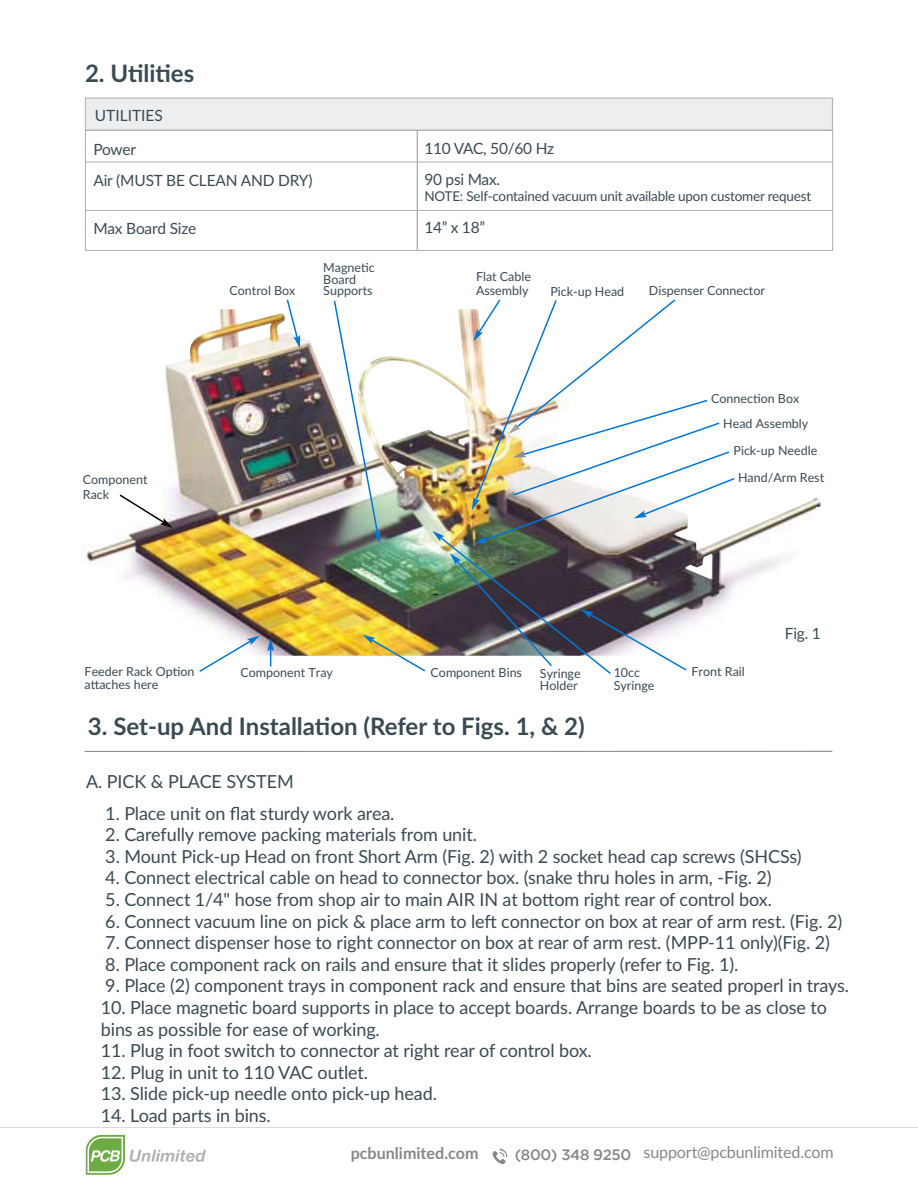
<style>
.page{position:relative;width:918px;height:1188px;background:#fff}
.page>*{position:absolute;margin:0;border:0;box-sizing:border-box;transform-origin:0 0}
.t1{font:700 24px "Lato";color:#3a4a53}
.t2{font:18px/21.6px "Lato";letter-spacing:-.005em;color:#3a4a53}
.t3{font:16.05px "Lato";letter-spacing:-.01em;color:#88868a}
.t4{font:700 16.05px "Lato";color:#88868a}
.t5{font:15.45px/31.8px "Lato";letter-spacing:-.01em;color:#3a4a53}
.t6{font:13.5px "Lato";letter-spacing:-.015em;color:#3a4a53}
.t7{font:12.45px/12.5px "Lato";color:#3a4a53}
</style>
<div class="page">
<div style="left:85px;top:98px;width:748px;height:33px;background:#eceeef;border:1px solid #afadb4"></div>
<svg style="left:86px;top:1135px;width:120px;height:40px"></svg>
<hr style="left:0;top:1127px;width:918px;height:1px;background:#d8d9dd">
<svg style="left:493px;top:1148px;width:14px;height:16px"></svg>
<hr style="left:85px;top:751px;width:747px;height:1px;background:#818181">
<div style="left:417px;top:130px;width:416px;height:121px;border:1px solid #afadb4"></div>
<div style="left:85px;top:130px;width:333px;height:121px;border:1px solid #afadb4"></div>
<hr style="left:85px;top:162px;width:748px;height:1px;background:#afadb4">
<hr style="left:85px;top:210px;width:748px;height:1px;background:#afadb4">
<img style="left:84px;top:309px;width:737px;height:347px">
<svg style="left:286px;top:299px;width:14px;height:49px"></svg>
<img style="left:333px;top:299px;width:403px;height:375px">
<svg style="left:118px;top:493px;width:55px;height:35px"></svg>
<svg style="left:267px;top:638px;width:7px;height:28px"></svg>
<svg style="left:198px;top:636px;width:62px;height:36px"></svg>
<h1 class="t1" style="left:85px;top:56px;width:111px">2. Utilities</h1>
<p class="t5" style="left:95px;top:98px;width:69px">UTILITIES</p>
<p class="t5" style="left:93px;top:132px;width:221px">Power<br>Air (MUST BE CLEAN AND DRY)</p>
<p class="t5" style="left:93px;top:212px;width:104px">Max Board Size</p>
<p class="t7" style="left:323px;top:261px;width:53px;line-height:11.4px">Magnetic<br>Board</p>
<p class="t7" style="left:83px;top:471px;width:66px;line-height:15px">Component<br>Rack</p>
<p class="t7" style="left:230px;top:284px;width:68px">Control Box</p>
<p class="t7" style="left:323px;top:284px;width:51px">Supports</p>
<p class="t5" style="left:424px;top:131px;width:131px">110 VAC, 50/60 Hz<br>90 psi Max.</p>
<p class="t6" style="left:424px;top:187px;width:388px">NOTE: Self-contained vacuum unit available upon customer request</p>
<p class="t5" style="left:424px;top:211px;width:62px">14” x 18”</p>
<p class="t7" style="left:476px;top:269px;width:56px;line-height:14px">Flat Cable<br>Assembly</p>
<p class="t7" style="left:550px;top:285px;width:75px">Pick-up Head</p>
<p class="t7" style="left:649px;top:284px;width:118px">Dispenser Connector</p>
<p class="t7" style="left:711px;top:391px;width:90px">Connection Box</p>
<p class="t7" style="left:723px;top:416px;width:87px">Head Assembly</p>
<p class="t7" style="left:734px;top:443px;width:85px">Pick-up Needle</p>
<p class="t7" style="left:738px;top:471px;width:88px">Hand/Arm Rest</p>
<p class="t7" style="left:85px;top:665px;width:111px;line-height:13.2px">Feeder Rack Option attaches here</p>
<p class="t7" style="left:241px;top:665px;width:94px">Component Tray</p>
<p class="t7" style="left:431px;top:666px;width:93px">Component Bins</p>
<p class="t7" style="left:692px;top:665px;width:55px">Front Rail</p>
<p class="t7" style="left:614px;top:666px;width:42px">10cc<br>Syringe</p>
<p class="t7" style="left:540px;top:666px;width:42px">Syringe<br>Holder</p>
<p class="t5" style="left:785px;top:617px;width:37px">Fig. 1</p>
<h1 class="t1" style="left:88px;top:709px;width:498px">3. Set-up And Installation (Refer to Figs. 1, &amp; 2)</h1>
<p class="t2" style="left:86px;top:770px;width:209px">A. PICK &amp; PLACE SYSTEM</p>
<p class="t2" style="left:105px;top:801px;width:291px">1. Place unit on flat sturdy work area.</p>
<p class="t2" style="left:105px;top:823px;width:373px">2. Carefully remove packing materials from unit.</p>
<p class="t2" style="left:105px;top:845px;width:698px">3. Mount Pick-up Head on front Short Arm (Fig. 2) with 2 socket head cap screws (SHCSs)</p>
<p class="t2" style="left:105px;top:866px;width:668px">4. Connect electrical cable on head to connector box. (snake thru holes in arm, -Fig. 2)</p>
<p class="t2" style="left:105px;top:888px;width:668px">5. Connect 1/4" hose from shop air to main AIR IN at bottom right rear of control box.</p>
<p class="t2" style="left:105px;top:909px;width:738px">6. Connect vacuum line on pick &amp; place arm to left connector on box at rear of arm rest. (Fig. 2)</p>
<p class="t2" style="left:105px;top:931px;width:726px">7. Connect dispenser hose to right connector on box at rear of arm rest. (MPP-11 only)(Fig. 2)</p>
<p class="t2" style="left:105px;top:953px;width:635px">8. Place component rack on rails and ensure that it slides properly (refer to Fig. 1).</p>
<p class="t2" style="left:105px;top:974px;width:745px">9. Place (2) component trays in component rack and ensure that bins are seated properl in trays.</p>
<p class="t2" style="left:101px;top:996px;width:728px">10. Place magnetic board supports in place to accept boards. Arrange boards to be as close to bins as possible for ease of working.</p>
<p class="t2" style="left:101px;top:1039px;width:493px">11. Plug in foot switch to connector at right rear of control box.</p>
<p class="t2" style="left:101px;top:1061px;width:269px">12. Plug in unit to 110 VAC outlet.</p>
<p class="t2" style="left:101px;top:1082px;width:338px">13. Slide pick-up needle onto pick-up head.</p>
<p class="t2" style="left:101px;top:1104px;width:172px">14. Load parts in bins.</p>
<p class="t4" style="left:351px;top:1142px;width:129px">pcbunlimited.com</p>
<p class="t3" style="left:515px;top:1141px;width:320px"><sub>(800)</sub> <sub>348</sub> <sub>9250</sub> support@pcbunlimited.com</p>
</div>
